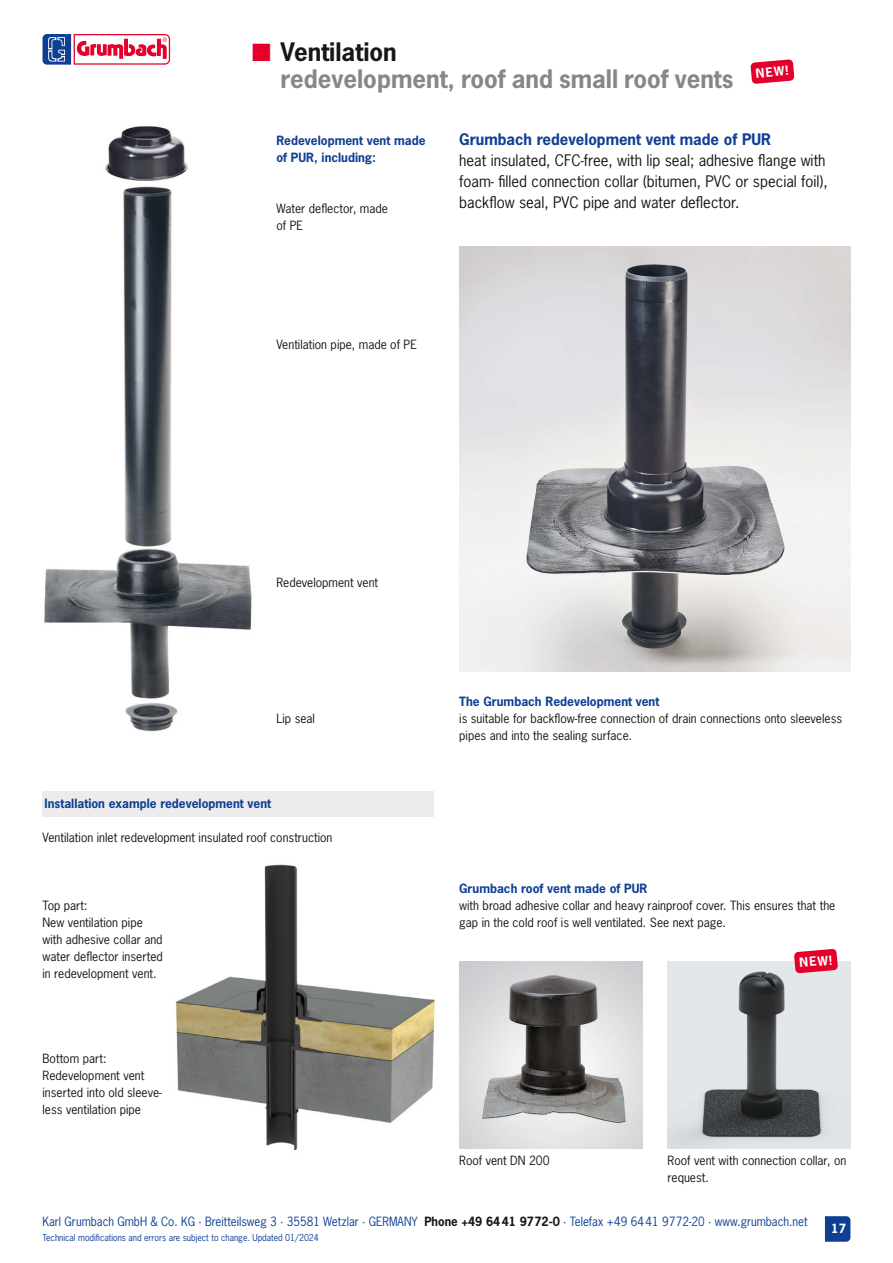
<style>
.page{position:relative;width:893px;height:1263px;background:#fff}
.page>*{position:absolute;margin:0;border:0;box-sizing:border-box;transform-origin:0 0}
.t1{font:700 24px "News Gothic Std";color:#868786}
.t2{font:700 24px "News Gothic Std";color:#181716}
.t3{font:15px/21px "News Gothic Std";color:#181716}
.t4{font:700 15px "News Gothic Std";color:#0f3f93}
.t5{font:12px/17px "News Gothic Std";color:#181716}
.t6{font:700 12px/17px "News Gothic Std";color:#0f3f93}
.t7{font:12px "News Gothic Std";color:#0f3f93;scale:.96 1}
.t8{font:700 12px "News Gothic Std";color:#fff}
.t9{font:9px "News Gothic Std";color:#0f3f93;scale:.96 1}
.s1{font-weight:700;color:#181716}
</style>
<div class="page">
<div style="left:43px;top:791px;width:391px;height:25px;background:#ececec"></div>
<img style="left:175px;top:864px;width:262px;height:287px">
<svg style="left:43px;top:34px;width:127px;height:31px"></svg>
<svg style="left:825px;top:1216px;width:25px;height:26px"></svg>
<img style="left:44px;top:126px;width:208px;height:606px">
<img style="left:459px;top:247px;width:391px;height:425px">
<img style="left:459px;top:961px;width:183px;height:187px">
<img style="left:668px;top:961px;width:182px;height:187px">
<svg style="left:794px;top:949px;width:44px;height:24px"></svg>
<svg style="left:750px;top:59px;width:44px;height:25px"></svg>
<h1 class="t2" style="left:281px;top:36px;width:118px">Ventilation</h1>
<h1 class="t1" style="left:281px;top:63px;width:454px">redevelopment, roof and small roof vents</h1>
<p class="t4" style="left:459px;top:129px;width:313px">Grumbach redevelopment vent made of PUR</p>
<p class="t3" style="left:459px;top:149px;width:370px">heat insulated, CFC-free, with lip seal; adhesive flange with foam- filled connection collar (bitumen, PVC or special foil), backflow seal, PVC pipe and water deflector.</p>
<p class="t8" style="left:755px;top:65px;width:34px;rotate:-5deg">NEW!</p>
<p class="t6" style="left:276px;top:131px;width:151px">Redevelopment vent made of PUR, including:</p>
<p class="t5" style="left:276px;top:200px;width:113px">Water deflector, made of PE</p>
<p class="t5" style="left:276px;top:336px;width:142px">Ventilation pipe, made of PE</p>
<p class="t5" style="left:276px;top:574px;width:103px">Redevelopment vent</p>
<p class="t5" style="left:276px;top:710px;width:40px">Lip seal</p>
<p class="t6" style="left:45px;top:795px;width:228px">Installation example redevelopment vent</p>
<p class="t5" style="left:43px;top:829px;width:291px">Ventilation inlet redevelopment insulated roof construction</p>
<p class="t5" style="left:43px;top:897px;width:122px">Top part:<br>New ventilation pipe with adhesive collar and water deflector inserted in redevelopment vent.</p>
<p class="t5" style="left:43px;top:1050px;width:121px">Bottom part:<br>Redevelopment vent inserted into old sleeve&shy;less ventilation pipe</p>
<p class="t6" style="left:459px;top:693px;width:202px">The Grumbach Redevelopment vent</p>
<p class="t5" style="left:459px;top:710px;width:384px">is suitable for backflow-free connection of drain connections onto sleeveless pipes and into the sealing surface.</p>
<p class="t6" style="left:459px;top:880px;width:190px">Grumbach roof vent made of PUR</p>
<p class="t5" style="left:459px;top:897px;width:378px">with broad adhesive collar and heavy rainproof cover. This ensures that the gap in the cold roof is well ventilated. See next page.</p>
<p class="t8" style="left:799px;top:955px;width:34px;rotate:-5deg">NEW!</p>
<p class="t5" style="left:459px;top:1152px;width:92px">Roof vent DN 200</p>
<p class="t5" style="left:668px;top:1152px;width:180px">Roof vent with connection collar, on request.</p>
<p class="t7" style="left:43px;top:1213px;width:798px">Karl Grumbach GmbH &amp; Co. KG · Breitteilsweg 3 · 35581 Wetzlar · GERMANY <span class="s1">Phone +49 6441 9772-0</span> · Telefax +49 6441 9772-20 · www.grumbach.net</p>
<p class="t9" style="left:43px;top:1232px;width:289px">Technical modifications and errors are subject to change. Updated 01/2024</p>
<p class="t8" style="left:831px;top:1221px;width:16px">17</p>
</div>
